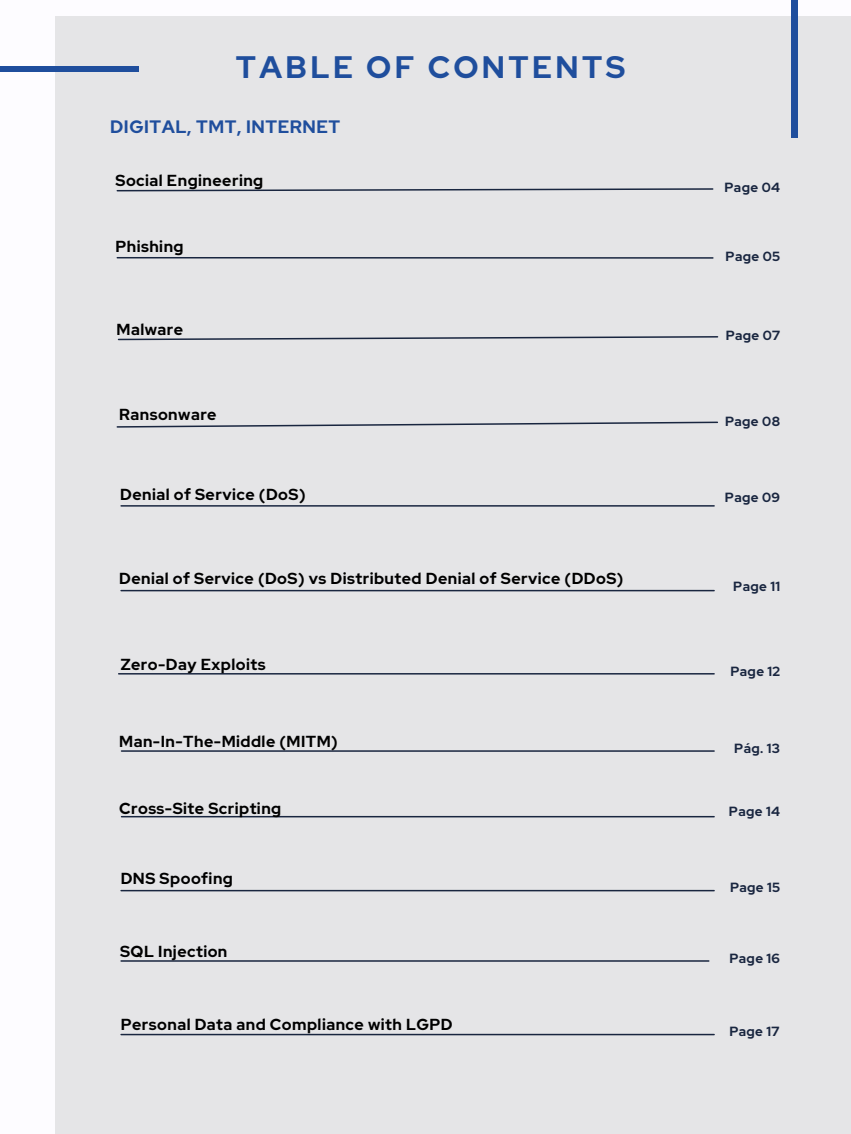
<style>
.page{position:relative;width:851px;height:1134px;background:#fff}
.page>*{position:absolute;margin:0;border:0;box-sizing:border-box;transform-origin:0 0}
.t1{font:700 31px "Red Hat Display";letter-spacing:.11em;color:#1f4e9d}
.t2{font:700 18px "Red Hat Display";letter-spacing:.03em;color:#1f4e9d}
.t3{font:700 16px "Red Hat Display";letter-spacing:.03em;color:#000}
.t4{font:700 13.2px "Red Hat Display";letter-spacing:.03em;color:#192640}
</style>
<div class="page">
<div style="left:55px;top:16px;width:795px;height:1118px;background:#e5e5e7"></div>
<svg style="left:116px;top:188px;width:598px;height:4px"></svg>
<hr style="left:117px;top:257px;width:595px;height:2px;background:#192640">
<div style="left:0;top:66px;width:138px;height:6px;background:#1f4e9d"></div>
<hr style="left:121px;top:505px;width:593px;height:2px;background:#192640">
<hr style="left:121px;top:590px;width:593px;height:1px;background:#192640">
<hr style="left:121px;top:750px;width:593px;height:2px;background:#192640">
<hr style="left:121px;top:816px;width:593px;height:1px;background:#192640">
<hr style="left:121px;top:890px;width:593px;height:1px;background:#192640">
<hr style="left:121px;top:960px;width:587px;height:2px;background:#192640">
<hr style="left:121px;top:1034px;width:593px;height:1px;background:#192640">
<svg style="left:116px;top:421px;width:602px;height:7px"></svg>
<hr style="left:119px;top:673px;width:595px;height:2px;background:#192640">
<div style="left:791px;top:0;width:6px;height:138px;background:#1f4e9d"></div>
<svg style="left:117px;top:336px;width:602px;height:5px"></svg>
<h1 class="t1" style="left:236px;top:47px;width:391px">TABLE OF CONTENTS</h1>
<p class="t2" style="left:110px;top:115px;width:231px">DIGITAL, TMT, INTERNET</p>
<p class="t3" style="left:115px;top:170px;width:149px">Social Engineering</p>
<p class="t3" style="left:115px;top:236px;width:70px">Phishing</p>
<p class="t3" style="left:116px;top:319px;width:68px">Malware</p>
<p class="t3" style="left:119px;top:404px;width:99px">Ransonware</p>
<p class="t3" style="left:120px;top:484px;width:187px">Denial of Service (DoS)</p>
<p class="t3" style="left:119px;top:568px;width:506px">Denial of Service (DoS) vs Distributed Denial of Service (DDoS)</p>
<p class="t3" style="left:121px;top:653px;width:146px">Zero-Day Exploits</p>
<p class="t3" style="left:119px;top:731px;width:220px">Man-In-The-Middle (MITM)</p>
<p class="t3" style="left:119px;top:798px;width:163px">Cross-Site Scripting</p>
<p class="t3" style="left:121px;top:867px;width:114px">DNS Spoofing</p>
<p class="t3" style="left:120px;top:940px;width:109px">SQL Injection</p>
<p class="t3" style="left:121px;top:1014px;width:333px">Personal Data and Compliance with LGPD</p>
<p class="t4" style="left:724px;top:179px;width:57px">Page 04</p>
<p class="t4" style="left:725px;top:248px;width:56px">Page 05</p>
<p class="t4" style="left:725px;top:327px;width:56px">Page 07</p>
<p class="t4" style="left:725px;top:412px;width:56px">Page 08</p>
<p class="t4" style="left:725px;top:489px;width:57px">Page 09</p>
<p class="t4" style="left:733px;top:577px;width:48px">Page 11</p>
<p class="t4" style="left:730px;top:662px;width:51px">Page 12</p>
<p class="t4" style="left:734px;top:739px;width:47px">Pág. 13</p>
<p class="t4" style="left:729px;top:803px;width:53px">Page 14</p>
<p class="t4" style="left:730px;top:878px;width:52px">Page 15</p>
<p class="t4" style="left:729px;top:949px;width:52px">Page 16</p>
<p class="t4" style="left:729px;top:1022px;width:52px">Page 17</p>
</div>
